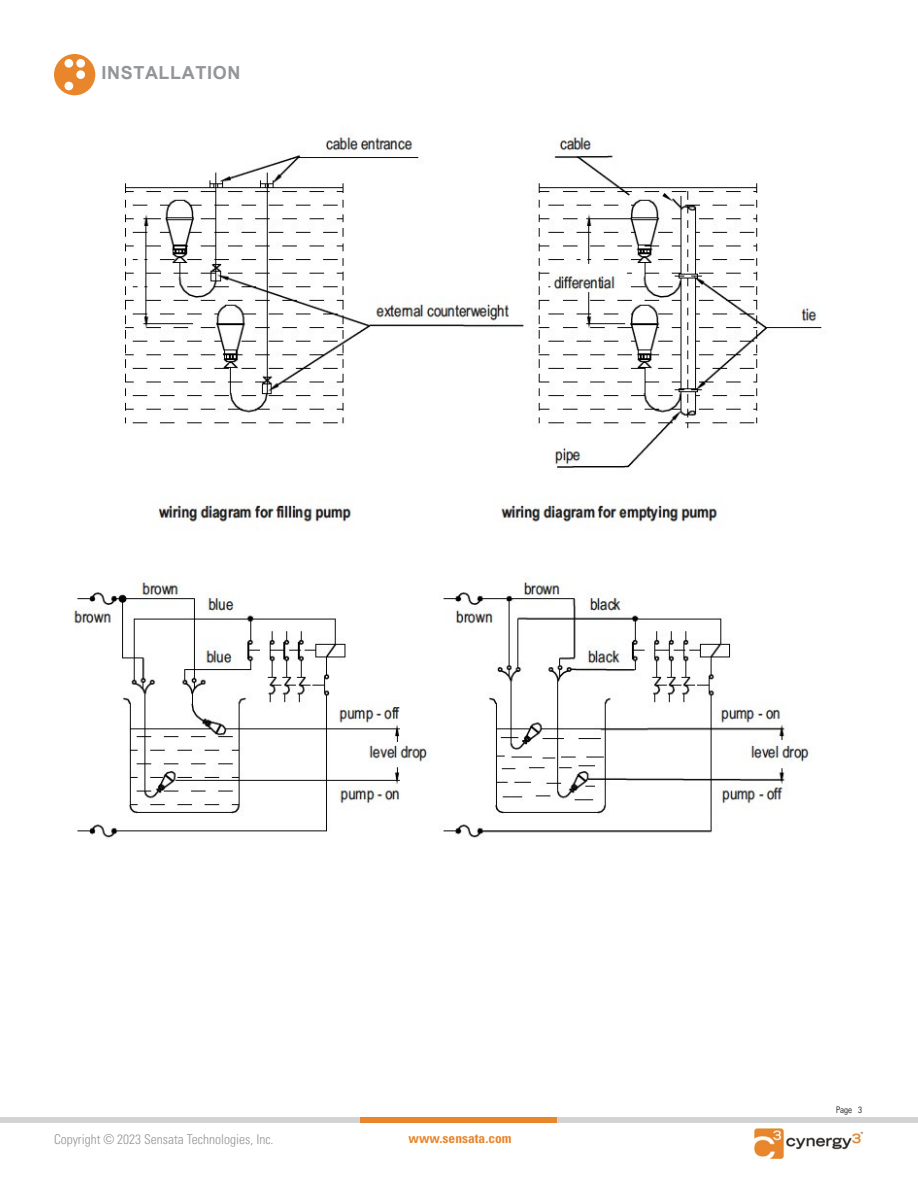
<style>
.page{position:relative;width:918px;height:1188px;background:#fff}
.page>*{position:absolute;margin:0;border:0;box-sizing:border-box;transform-origin:0 0}
.t1{font:700 18px "Arial";letter-spacing:.035em;color:#939598}
.t2{font:300 condensed 13.5px "Univers LT Pro";color:#939598}
.t3{font:700 condensed 13.5px "Univers LT Std";color:#e9862c}
.t4{font:300 condensed 9px "Univers LT Pro";color:#000}
</style>
<div class="page">
<div style="left:0;top:1117px;width:918px;height:6px;background:#d1d3d4"></div>
<div style="left:361px;top:1117px;width:196px;height:6px;background:#e9862c"></div>
<img style="left:754px;top:1128px;width:108px;height:30px">
<div style="left:54px;top:54px;width:41px;height:41px;background:#e9862c;border-radius:50%"></div>
<div style="left:65px;top:59px;width:8px;height:9px;background:#fff;border-radius:50%"></div>
<div style="left:76px;top:59px;width:9px;height:9px;background:#fff;border-radius:50%"></div>
<div style="left:76px;top:70px;width:9px;height:9px;background:#fff;border-radius:50%"></div>
<div style="left:65px;top:82px;width:8px;height:8px;background:#fff;border-radius:50%"></div>
<img style="left:73px;top:126px;width:749px;height:712px">
<h1 class="t1" style="left:101px;top:60px;width:140px">INSTALLATION</h1>
<p class="t2" style="left:54px;top:1130px;width:221px">Copyright © 2023 Sensata Technologies, Inc.</p>
<p class="t3" style="left:409px;top:1130px;width:104px">www.sensata.com</p>
<p class="t4" style="left:836px;top:1104px;width:27px">Page 3</p>
</div>
